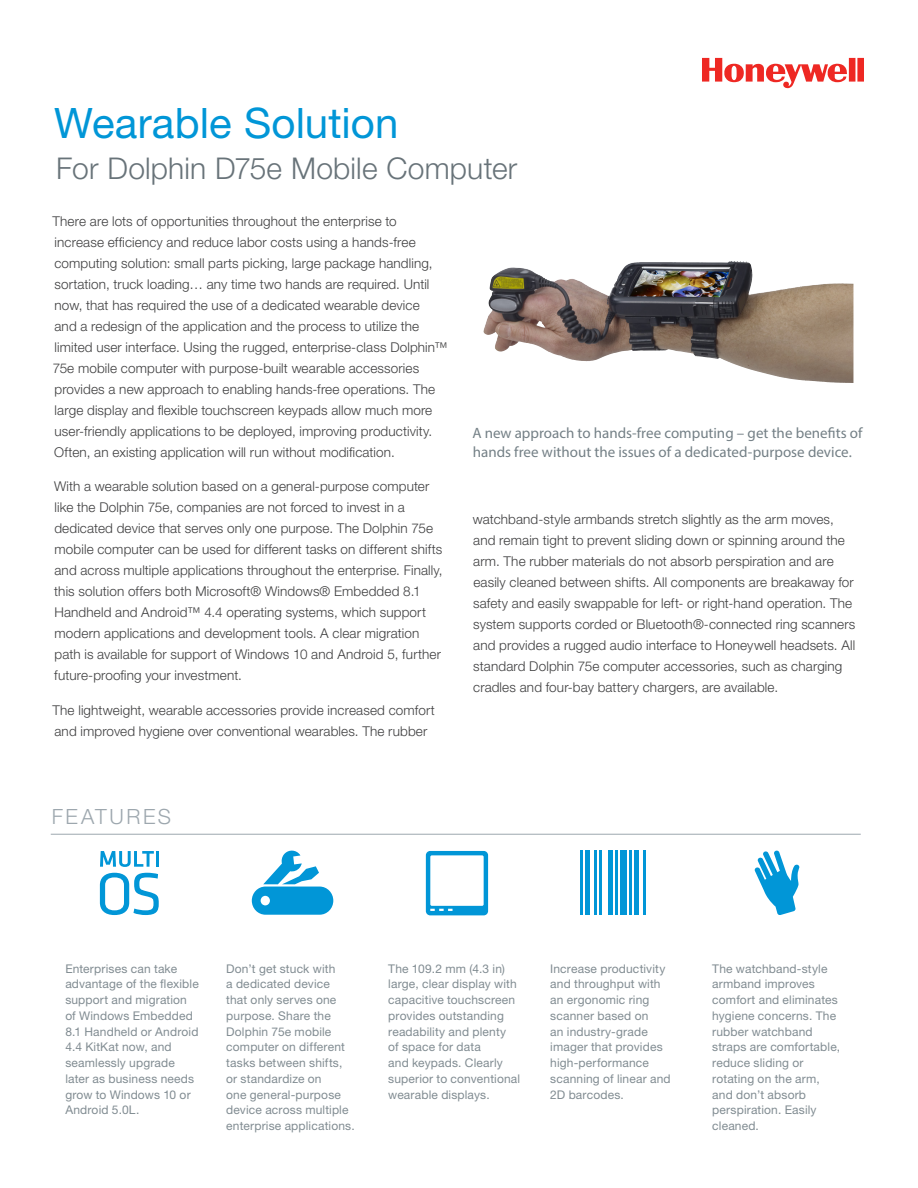
<style>
.page{position:relative;width:918px;height:1188px;background:#fff}
.page>*{position:absolute;margin:0;border:0;box-sizing:border-box;transform-origin:0 0}
.Title_1__28pt{font:42px "Helvetica Neue LT Std";letter-spacing:.005em;color:#0196d7}
.Title_2__20pt{font:300 30px "Helvetica Neue LT Std";letter-spacing:.005em;color:#687379}
.Sidebar__Header{font:300 21px "Helvetica Neue LT Std";letter-spacing:.125em;color:#9da7ae}
.Product_Caption{font:15px/19.5px "Myriad Pro";color:#748086}
.Body__9_14_pt{font:300 13.5px/21px "Helvetica Neue LT Std";letter-spacing:.01em;color:#3e3e3f}
.Datasheet_Sidebar__B{font:12px/15.8px "Helvetica Neue LT Std";letter-spacing:.015em;color:#818c92}
</style>
<div class="page">
<svg style="left:702px;top:58px;width:162px;height:30px"></svg>
<svg style="left:483px;top:267px;width:371px;height:116px"></svg>
<img style="left:614px;top:261px;width:205px;height:26px">
<hr style="left:51px;top:834px;width:810px;height:1px;background:#9da7ae">
<svg style="left:426px;top:851px;width:62px;height:64px"></svg>
<svg style="left:252px;top:850px;width:81px;height:65px"></svg>
<hr style="left:581px;top:851px;width:2px;height:64px;background:#0196d7">
<hr style="left:586px;top:851px;width:4px;height:64px;background:#0196d7">
<hr style="left:595px;top:851px;width:2px;height:64px;background:#0196d7">
<hr style="left:599px;top:851px;width:3px;height:64px;background:#0196d7">
<div style="left:608px;top:851px;width:5px;height:64px;background:#0196d7"></div>
<hr style="left:615px;top:851px;width:3px;height:64px;background:#0196d7">
<hr style="left:629px;top:851px;width:2px;height:64px;background:#0196d7">
<hr style="left:634px;top:851px;width:4px;height:64px;background:#0196d7">
<hr style="left:643px;top:851px;width:2px;height:64px;background:#0196d7">
<div style="left:620px;top:851px;width:7px;height:64px;background:#0196d7"></div>
<svg style="left:100px;top:851px;width:54px;height:16px"></svg>
<hr style="left:156px;top:851px;width:3px;height:16px;background:#0196d7">
<svg style="left:100px;top:873px;width:59px;height:42px"></svg>
<svg style="left:754px;top:850px;width:46px;height:65px"></svg>
<p class="Title_1__28pt" style="left:54px;top:98px;width:346px">Wearable Solution</p>
<p class="Title_2__20pt" style="left:56px;top:150px;width:463px">For Dolphin D75e Mobile Computer</p>
<p class="Body__9_14_pt" style="left:53px;top:210px;width:397px">There are lots of opportunities throughout the enterprise to increase efficiency and reduce labor costs using a hands-free computing solution: small parts picking, large package handling, sortation, truck loading… any time two hands are required. Until now, that has required the use of a dedicated wearable device<br>and a redesign of the application and the process to utilize the limited user interface. Using the rugged, enterprise-class Dolphin™ 75e mobile computer with purpose-built wearable accessories provides a new approach to enabling hands-free operations. The large display and flexible touchscreen keypads allow much more user-friendly applications to be deployed, improving productivity.<br>Often, an existing application will run without modification.</p>
<p class="Body__9_14_pt" style="left:54px;top:476px;width:390px">With a wearable solution based on a general-purpose computer like the Dolphin 75e, companies are not forced to invest in a dedicated device that serves only one purpose. The Dolphin 75e mobile computer can be used for different tasks on different shifts and across multiple applications throughout the enterprise. Finally, this solution offers both Microsoft® Windows® Embedded 8.1<br>Handheld and Android™ 4.4 operating systems, which support modern applications and development tools. A clear migration path is available for support of Windows 10 and Android 5, further future-proofing your investment.</p>
<p class="Body__9_14_pt" style="left:53px;top:699px;width:384px">The lightweight, wearable accessories provide increased comfort and improved hygiene over conventional wearables. The rubber</p>
<p class="Product_Caption" style="left:472px;top:423px;width:392px">A new approach to hands-free computing – get the benefits of hands free without the issues of a dedicated-purpose device.</p>
<p class="Body__9_14_pt" style="left:473px;top:508px;width:384px">watchband-style armbands stretch slightly as the arm moves, and remain tight to prevent sliding down or spinning around the arm. The rubber materials do not absorb perspiration and are easily cleaned between shifts. All components are breakaway for safety and easily swappable for left- or right-hand operation. The system supports corded or Bluetooth®-connected ring scanners and provides a rugged audio interface to Honeywell headsets. All standard Dolphin 75e computer accessories, such as charging cradles and four-bay battery chargers, are available.</p>
<p class="Sidebar__Header" style="left:52px;top:804px;width:121px">FEATURES</p>
<p class="Datasheet_Sidebar__B" style="left:65px;top:960px;width:135px">Enterprises can take advantage of the flexible support and migration of Windows Embedded<br>8.1 Handheld or Android<br>4.4 KitKat now, and seamlessly upgrade later as business needs grow to Windows 10 or<br>Android 5.0L.</p>
<p class="Datasheet_Sidebar__B" style="left:226px;top:960px;width:130px">Don’t get stuck with<br>a dedicated device<br>that only serves one purpose. Share the<br>Dolphin 75e mobile computer on different tasks between shifts, or standardize on<br>one general-purpose device across multiple enterprise applications.</p>
<p class="Datasheet_Sidebar__B" style="left:388px;top:960px;width:133px">The 109.2 mm (4.3 in) large, clear display with capacitive touchscreen provides outstanding readability and plenty<br>of space for data<br>and keypads. Clearly superior to conventional wearable displays.</p>
<p class="Datasheet_Sidebar__B" style="left:550px;top:960px;width:122px">Increase productivity and throughput with an ergonomic ring scanner based on<br>an industry-grade imager that provides high-performance scanning of linear and<br>2D barcodes.</p>
<p class="Datasheet_Sidebar__B" style="left:712px;top:960px;width:129px">The watchband-style armband improves comfort and eliminates hygiene concerns. The rubber watchband straps are comfortable, reduce sliding or rotating on the arm, and don’t absorb perspiration. Easily cleaned.</p>
</div>
